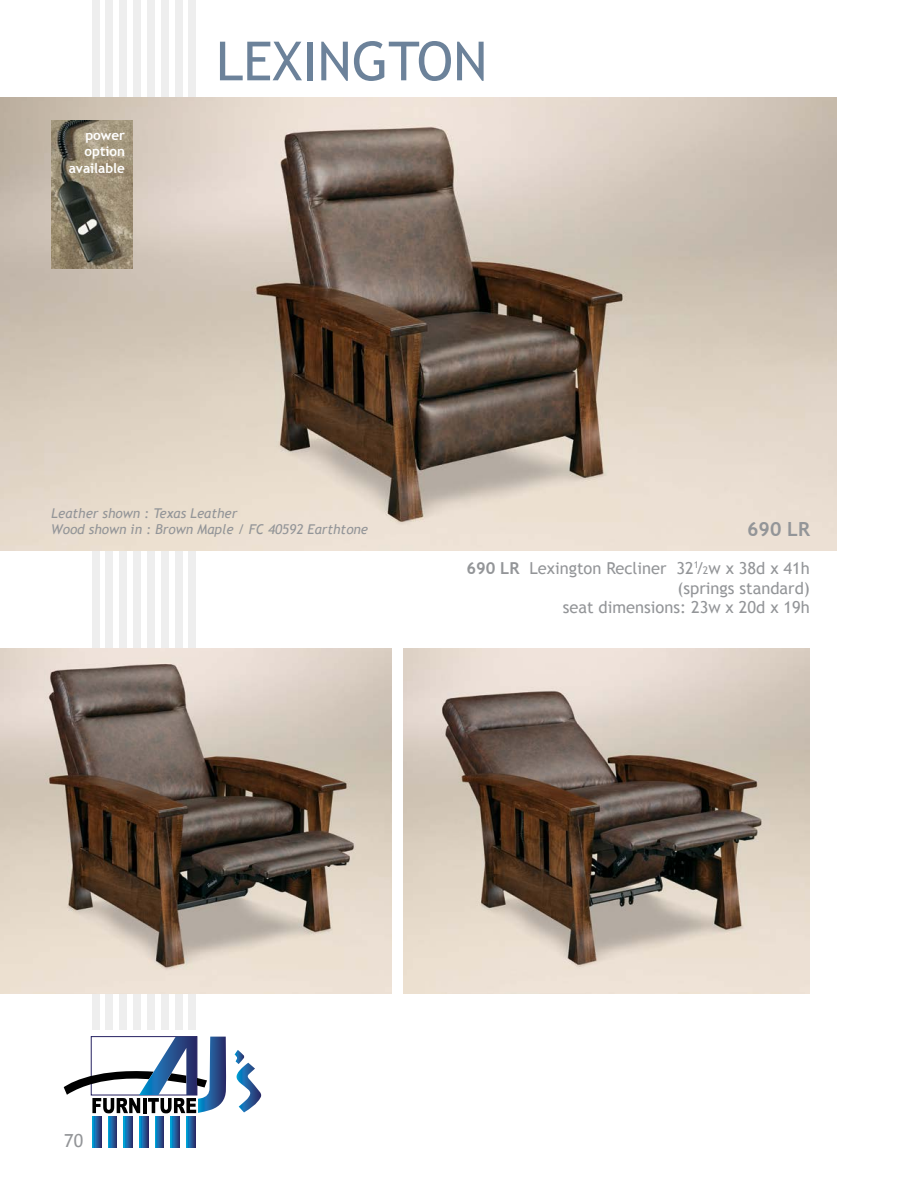
<style>
.page{position:relative;width:918px;height:1188px;background:#fff}
.page>*{position:absolute;margin:0;border:0;box-sizing:border-box;transform-origin:0 0}
.t1{font:54px "Trebuchet MS";color:#6c829a}
.t2{font:700 19.5px "Trebuchet MS";color:#939598}
.t3{font:18px "Trebuchet MS";color:#939598}
.t4{font:16.5px/19.8px "Trebuchet MS";color:#939598;text-align:right}
.t5{font:italic 13.5px/16.2px "Trebuchet MS";color:#939598}
.t6{font:700 13.5px/16.2px "Trebuchet MS";color:#fff;text-align:right}
.s1{font-weight:700}
.s2{font-size:10.5px}
</style>
<div class="page">
<div style="left:92px;top:0;width:7px;height:1030px;background:#eee"></div>
<div style="left:106px;top:0;width:7px;height:1030px;background:#eee"></div>
<div style="left:119px;top:0;width:8px;height:1030px;background:#eee"></div>
<div style="left:133px;top:0;width:8px;height:1030px;background:#eee"></div>
<div style="left:147px;top:0;width:8px;height:1030px;background:#eee"></div>
<div style="left:161px;top:0;width:8px;height:1030px;background:#eee"></div>
<div style="left:175px;top:0;width:7px;height:1030px;background:#eee"></div>
<div style="left:189px;top:0;width:7px;height:1030px;background:#eee"></div>
<svg style="left:235px;top:1050px;width:26px;height:62px"></svg>
<svg style="left:108px;top:1117px;width:9px;height:31px"></svg>
<svg style="left:155px;top:1117px;width:9px;height:31px"></svg>
<svg style="left:187px;top:1117px;width:8px;height:31px"></svg>
<svg style="left:171px;top:1117px;width:9px;height:31px"></svg>
<svg style="left:93px;top:1117px;width:8px;height:31px"></svg>
<svg style="left:124px;top:1117px;width:9px;height:31px"></svg>
<svg style="left:139px;top:1117px;width:9px;height:31px"></svg>
<svg style="left:64px;top:1037px;width:162px;height:76px"></svg>
<img style="left:0;top:97px;width:837px;height:454px">
<img style="left:0;top:648px;width:392px;height:346px">
<img style="left:403px;top:648px;width:407px;height:346px">
<img style="left:51px;top:121px;width:82px;height:147px">
<p class="t6" style="left:69px;top:127px;width:58px">power option available</p>
<h1 class="t1" style="left:216px;top:30px;width:273px">LEXINGTON</h1>
<p class="t5" style="left:51px;top:505px;width:318px">Leather shown : Texas Leather<br>Wood shown in : Brown Maple / FC 40592 Earthtone</p>
<p class="t2" style="left:747px;top:517px;width:64px">690 LR</p>
<p class="t4" style="left:466px;top:558px;width:345px"><span class="s1">690 LR</span> Lexington Recliner 32<sup>1</sup>/<span class="s2">2</span>w x 38d x 41h (springs standard)<br>seat dimensions: 23w x 20d x 19h</p>
<p class="t3" style="left:64px;top:1130px;width:20px">70</p>
</div>
